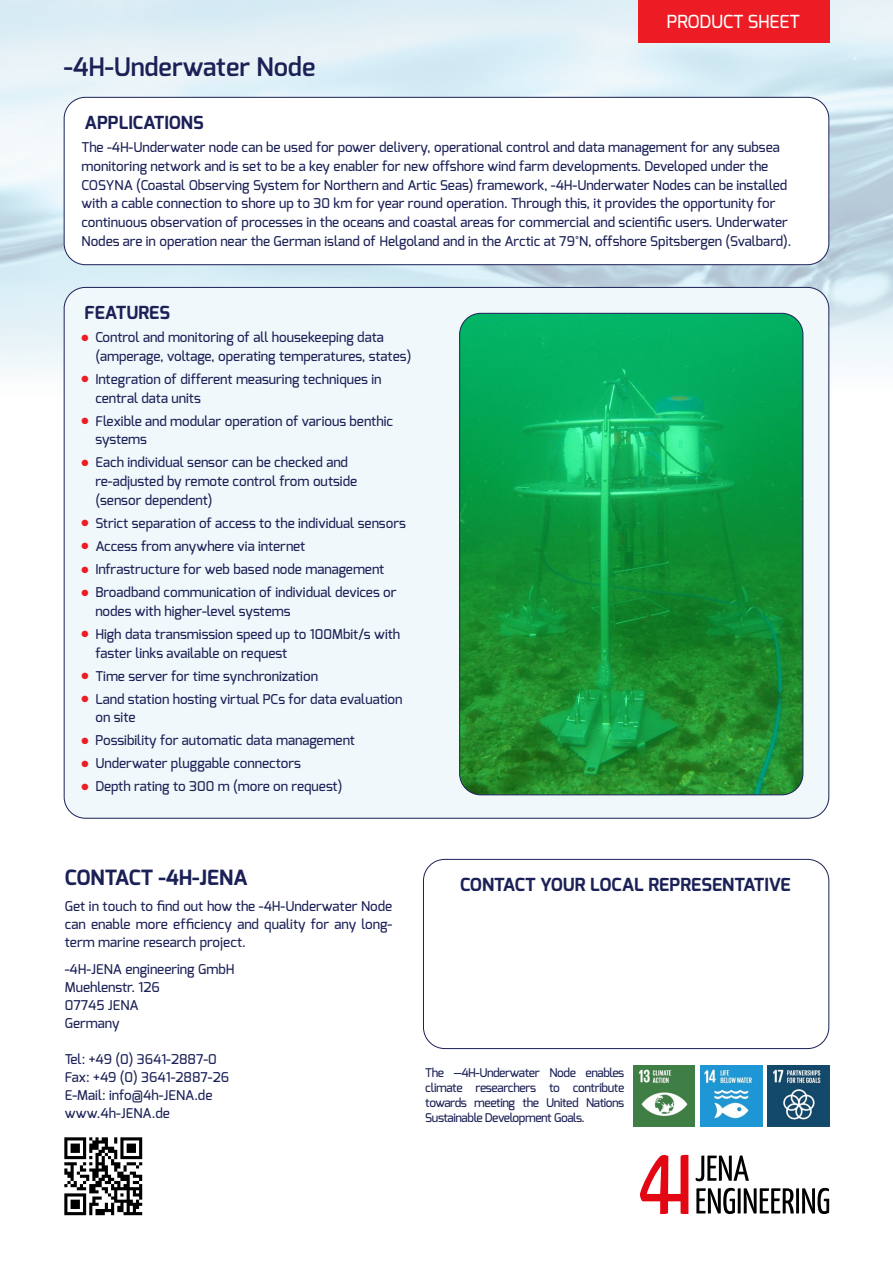
<style>
.page{position:relative;width:893px;height:1263px;background:#fff}
.page>*{position:absolute;margin:0;border:0;box-sizing:border-box;transform-origin:0 0}
.t1{font:600 25.5px "Exo";color:#1b2156}
.t2{font:700 21px "Exo";color:#1b2156}
.t3{font:700 18px "Exo";color:#1b2156}
.t4{font:500 18px "Exo";letter-spacing:-.01em;color:#fff}
.t5{font:500 13.5px/18.8px "Exo";color:#1b2156}
.t6{font:500 12px/15px "Exo";letter-spacing:-.035em;color:#1b2156;text-align:justify}
.s1{color:#ed1c24}
</style>
<div class="page">
<svg style="left:0;top:0;width:893px;height:527px"></svg>
<img style="left:64px;top:1137px;width:79px;height:79px">
<div style="left:64px;top:97px;width:765px;height:168px;background:#fff;border-radius:21px"></div>
<div style="left:64px;top:97px;width:765px;height:168px;border:1px solid #1b2156;border-radius:21px"></div>
<div style="left:638px;top:0;width:191px;height:43px;background:#ed1c24"></div>
<div style="left:423px;top:859px;width:406px;height:190px;border:1px solid #1b2156;border-radius:21px"></div>
<svg style="left:696px;top:1155px;width:53px;height:26px"></svg>
<svg style="left:696px;top:1188px;width:133px;height:26px"></svg>
<svg style="left:640px;top:1154px;width:48px;height:60px"></svg>
<img style="left:634px;top:1065px;width:61px;height:62px">
<img style="left:701px;top:1065px;width:61px;height:62px">
<img style="left:768px;top:1065px;width:61px;height:62px">
<div style="left:64px;top:287px;width:765px;height:531px;background:#f0f8fb;border-radius:21px"></div>
<img style="left:461px;top:313px;width:342px;height:482px">
<h1 class="t1" style="left:64px;top:50px;width:253px">-4H-Underwater Node</h1>
<h3 class="t4" style="left:667px;top:10px;width:135px">PRODUCT SHEET</h3>
<h3 class="t3" style="left:85px;top:111px;width:121px">APPLICATIONS</h3>
<p class="t5" style="left:82px;top:138px;width:711px">The -4H-Underwater node can be used for power delivery, operational control and data management for any subsea monitoring network and is set to be a key enabler for new offshore wind farm developments. Developed under the COSYNA (Coastal Observing System for Northern and Artic Seas) framework, -4H-Underwater Nodes can be installed with a cable connection to shore up to 30 km for year round operation. Through this, it provides the opportunity for continuous observation of processes in the oceans and coastal areas for commercial and scientific users. Underwater Nodes are in operation near the German island of Helgoland and in the Arctic at 79°N, offshore Spitsbergen (Svalbard).</p>
<h3 class="t3" style="left:85px;top:301px;width:87px">FEATURES</h3>
<p class="t5" style="left:95px;top:328px;width:317px;text-indent:-14px"><span class="s1">●</span> Control and monitoring of all housekeeping data (amperage, voltage, operating temperatures, states)</p>
<p class="t5" style="left:95px;top:370px;width:288px;text-indent:-14px"><span class="s1">●</span> Integration of different measuring techniques in central data units</p>
<p class="t5" style="left:95px;top:411px;width:299px;text-indent:-14px"><span class="s1">●</span> Flexible and modular operation of various benthic systems</p>
<p class="t5" style="left:95px;top:453px;width:263px;text-indent:-14px"><span class="s1">●</span> Each individual sensor can be checked and re-adjusted by remote control from outside (sensor dependent)</p>
<p class="t5" style="left:82px;top:514px;width:326px"><span class="s1">●</span> Strict separation of access to the individual sensors</p>
<p class="t5" style="left:82px;top:537px;width:225px"><span class="s1">●</span> Access from anywhere via internet</p>
<p class="t5" style="left:82px;top:560px;width:304px"><span class="s1">●</span> Infrastructure for web based node management</p>
<p class="t5" style="left:95px;top:583px;width:303px;text-indent:-14px"><span class="s1">●</span> Broadband communication of individual devices or nodes with higher-level systems</p>
<p class="t5" style="left:95px;top:624px;width:306px;text-indent:-14px"><span class="s1">●</span> High data transmission speed up to 100Mbit/s with faster links available on request</p>
<p class="t5" style="left:82px;top:666px;width:238px"><span class="s1">●</span> Time server for time synchronization</p>
<p class="t5" style="left:95px;top:689px;width:309px;text-indent:-14px"><span class="s1">●</span> Land station hosting virtual PCs for data evaluation on site</p>
<p class="t5" style="left:82px;top:731px;width:275px"><span class="s1">●</span> Possibility for automatic data management</p>
<p class="t5" style="left:82px;top:754px;width:221px"><span class="s1">●</span> Underwater pluggable connectors</p>
<p class="t5" style="left:82px;top:777px;width:262px"><span class="s1">●</span> Depth rating to 300 m (more on request)</p>
<h2 class="t2" style="left:65px;top:864px;width:184px">CONTACT -4H-JENA</h2>
<p class="t5" style="left:65px;top:897px;width:329px;line-height:18px;text-align:justify">Get in touch to find out how the -4H-Underwater Node can enable more efficiency and quality for any long&shy;term marine research project.</p>
<p class="t5" style="left:65px;top:960px;width:171px;line-height:18px">-4H-JENA engineering GmbH<br>Muehlenstr. 126<br>07745 JENA<br>Germany</p>
<p class="t5" style="left:65px;top:1050px;width:166px;line-height:18px">Tel: +49 (0) 3641-2887-0<br>Fax: +49 (0) 3641-2887-26<br>E-Mail: info@4h-JENA.de www.4h-JENA.de</p>
<h3 class="t3" style="left:460px;top:873px;width:332px">CONTACT YOUR LOCAL REPRESENTATIVE</h3>
<p class="t6" style="left:425px;top:1065px;width:201px">The --4H-Underwater Node enables climate researchers to contribute towards meeting the United Nations Sustainable Development Goals.</p>
</div>
